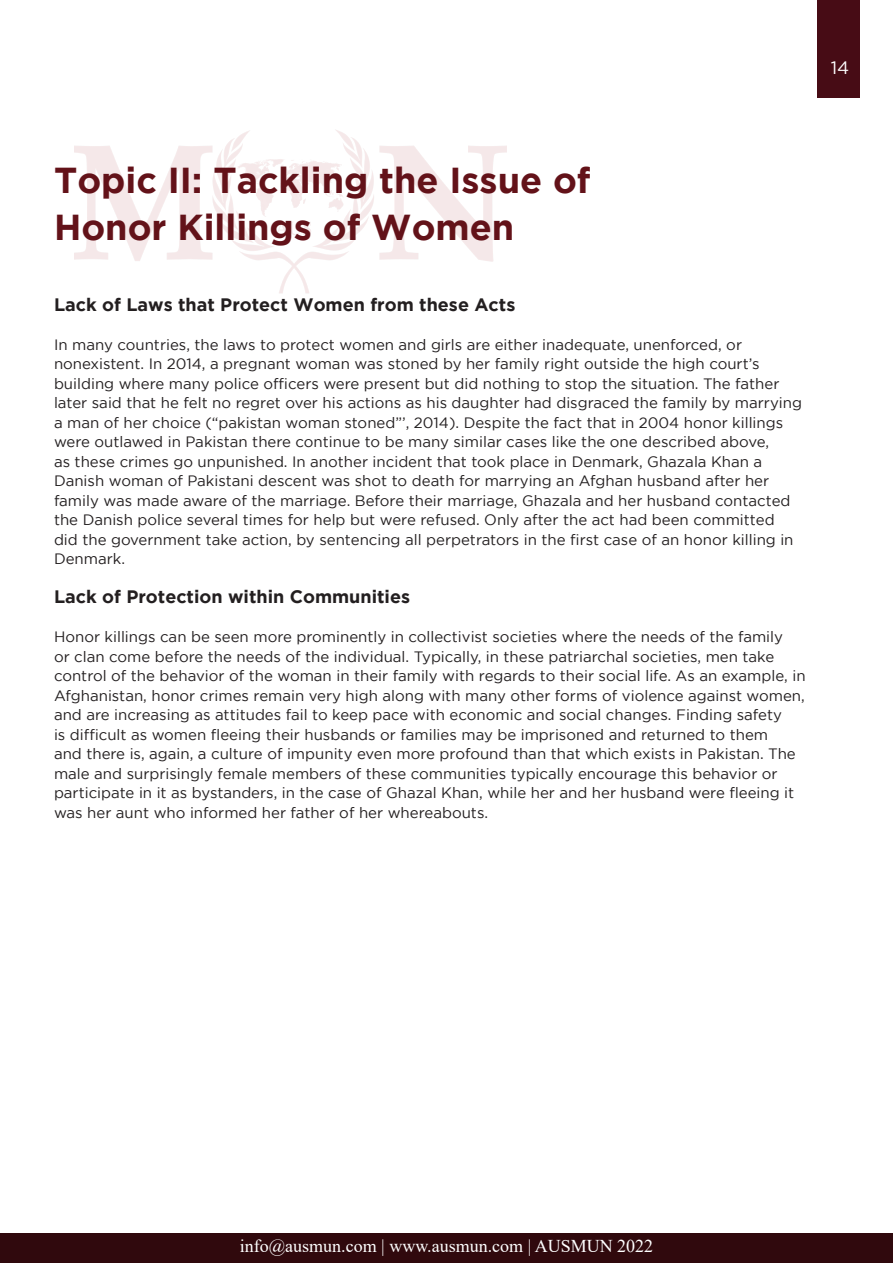
<style>
.page{position:relative;width:893px;height:1263px;background:#fff}
.page>*{position:absolute;margin:0;border:0;box-sizing:border-box;transform-origin:0 0}
.t1{font:700 36px "Gotham";color:#631219}
.t2{font:700 18px "Gotham";color:#231f20}
.t3{font:18px "Times New Roman";color:#fff}
.t4{font:18px "Gotham";color:#fff}
.t5{font:15px/19.5px "Gotham";color:#231f20}
</style>
<div class="page">
<div style="left:818px;top:0;width:42px;height:98px;background:#470c15"></div>
<div style="left:0;top:1233px;width:893px;height:30px;background:#30090d"></div>
<img style="left:74px;top:130px;width:432px;height:163px">
<p class="t4" style="left:831px;top:58px;width:20px">14</p>
<p class="t1" style="left:54px;top:160px;width:538px">Topic II: Tackling the Issue of</p>
<p class="t1" style="left:54px;top:206px;width:462px">Honor Killings of Women</p>
<p class="t2" style="left:54px;top:294px;width:463px">Lack of Laws that Protect Women from these Acts</p>
<p class="t5" style="left:54px;top:334px;width:749px">In many countries, the laws to protect women and girls are either inadequate, unenforced, or nonexistent. In 2014, a pregnant woman was stoned by her family right outside the high court’s building where many police officers were present but did nothing to stop the situation. The father later said that he felt no regret over his actions as his daughter had disgraced the family by marrying a man of her choice (“pakistan woman stoned”’, 2014). Despite the fact that in 2004 honor killings were outlawed in Pakistan there continue to be many similar cases like the one described above,<br>as these crimes go unpunished. In another incident that took place in Denmark, Ghazala Khan a Danish woman of Pakistani descent was shot to death for marrying an Afghan husband after her family was made aware of the marriage. Before their marriage, Ghazala and her husband contacted the Danish police several times for help but were refused. Only after the act had been committed did the government take action, by sentencing all perpetrators in the first case of an honor killing in Denmark.</p>
<p class="t2" style="left:54px;top:587px;width:358px">Lack of Protection within Communities</p>
<p class="t5" style="left:54px;top:627px;width:753px">Honor killings can be seen more prominently in collectivist societies where the needs of the family<br>or clan come before the needs of the individual. Typically, in these patriarchal societies, men take control of the behavior of the woman in their family with regards to their social life. As an example, in Afghanistan, honor crimes remain very high along with many other forms of violence against women, and are increasing as attitudes fail to keep pace with economic and social changes. Finding safety<br>is difficult as women fleeing their husbands or families may be imprisoned and returned to them<br>and there is, again, a culture of impunity even more profound than that which exists in Pakistan. The male and surprisingly female members of these communities typically encourage this behavior or participate in it as bystanders, in the case of Ghazal Khan, while her and her husband were fleeing it was her aunt who informed her father of her whereabouts.</p>
<p class="t3" style="left:240px;top:1233px;width:415px">info@ausmun.com | www.ausmun.com | AUSMUN 2022</p>
</div>
